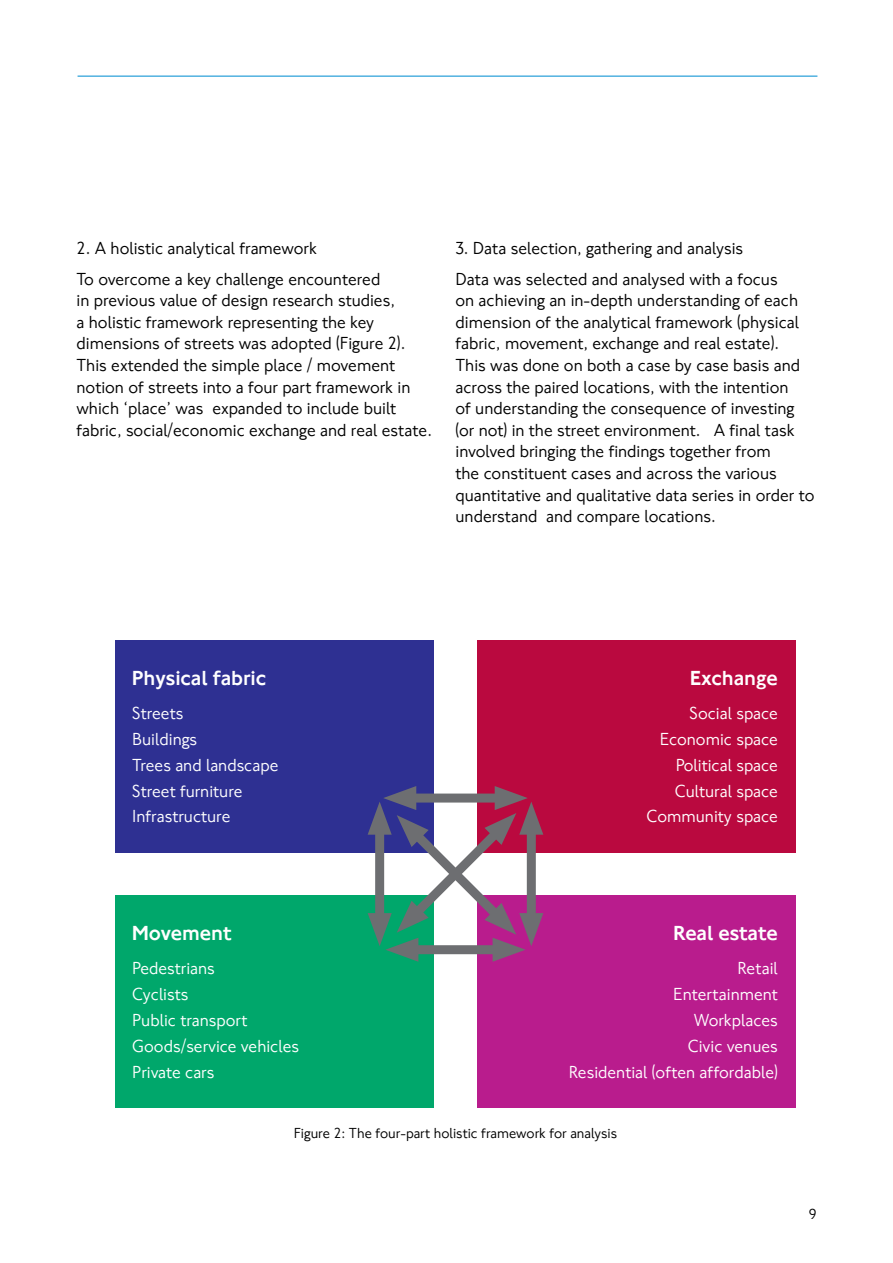
<style>
.page{position:relative;width:893px;height:1263px;background:#fff}
.page>*{position:absolute;margin:0;border:0;box-sizing:border-box;transform-origin:0 0}
.t1{font:500 21px "NJ Font";color:#fff}
.t2{font:18px/21.6px "NJ Font";color:#000}
.t3{font:18px/25.8px "NJ Font";color:#fff}
.t4{font:15px "NJ Font";color:#000}
</style>
<div class="page">
<hr style="left:78px;top:76px;width:739px;height:1px;background:#1898d5">
<div style="left:115px;top:640px;width:319px;height:213px;background:#2e3092"></div>
<div style="left:115px;top:895px;width:319px;height:213px;background:#00a76b"></div>
<div style="left:477px;top:640px;width:319px;height:213px;background:#ba093f"></div>
<div style="left:477px;top:895px;width:319px;height:213px;background:#b91c8d"></div>
<svg style="left:368px;top:786px;width:175px;height:176px"></svg>
<p class="t2" style="left:77px;top:234px;width:305px;line-height:30.2px">2. A holistic analytical framework<br>To overcome a key challenge encountered</p>
<p class="t2" style="left:77px;top:290px;width:357px">in previous value of design research studies,<br>a holistic framework representing the key dimensions of streets was adopted (Figure 2).<br>This extended the simple place / movement notion of streets into a four part framework in which ‘place’ was expanded to include built fabric, social/economic exchange and real estate.</p>
<p class="t2" style="left:455px;top:234px;width:324px;line-height:30.2px">3. Data selection, gathering and analysis<br>Data was selected and analysed with a focus</p>
<p class="t2" style="left:455px;top:290px;width:361px">on achieving an in-depth understanding of each dimension of the analytical framework (physical fabric, movement, exchange and real estate).<br>This was done on both a case by case basis and across the paired locations, with the intention<br>of understanding the consequence of investing (or not) in the street environment. A final task involved bringing the findings together from<br>the constituent cases and across the various quantitative and qualitative data series in order to understand and compare locations.</p>
<p class="t1" style="left:132px;top:665px;width:135px">Physical fabric</p>
<p class="t3" style="left:132px;top:701px;width:148px">Streets<br>Buildings<br>Trees and landscape<br>Street furniture<br>Infrastructure</p>
<p class="t1" style="left:132px;top:920px;width:101px">Movement</p>
<p class="t3" style="left:132px;top:956px;width:168px">Pedestrians<br>Cyclists<br>Public transport<br>Goods/service vehicles<br>Private cars</p>
<p class="t1" style="left:690px;top:665px;width:89px">Exchange</p>
<p class="t3" style="left:646px;top:701px;width:133px;text-align:right">Social space<br>Economic space<br>Political space<br>Cultural space<br>Community space</p>
<p class="t1" style="left:674px;top:920px;width:106px">Real estate</p>
<p class="t3" style="left:569px;top:956px;width:211px;text-align:right">Retail<br>Entertainment<br>Workplaces<br>Civic venues<br>Residential (often affordable)</p>
<p class="t4" style="left:294px;top:1124px;width:325px">Figure 2: The four-part holistic framework for analysis</p>
<p class="t4" style="left:809px;top:1205px;width:9px">9</p>
</div>
